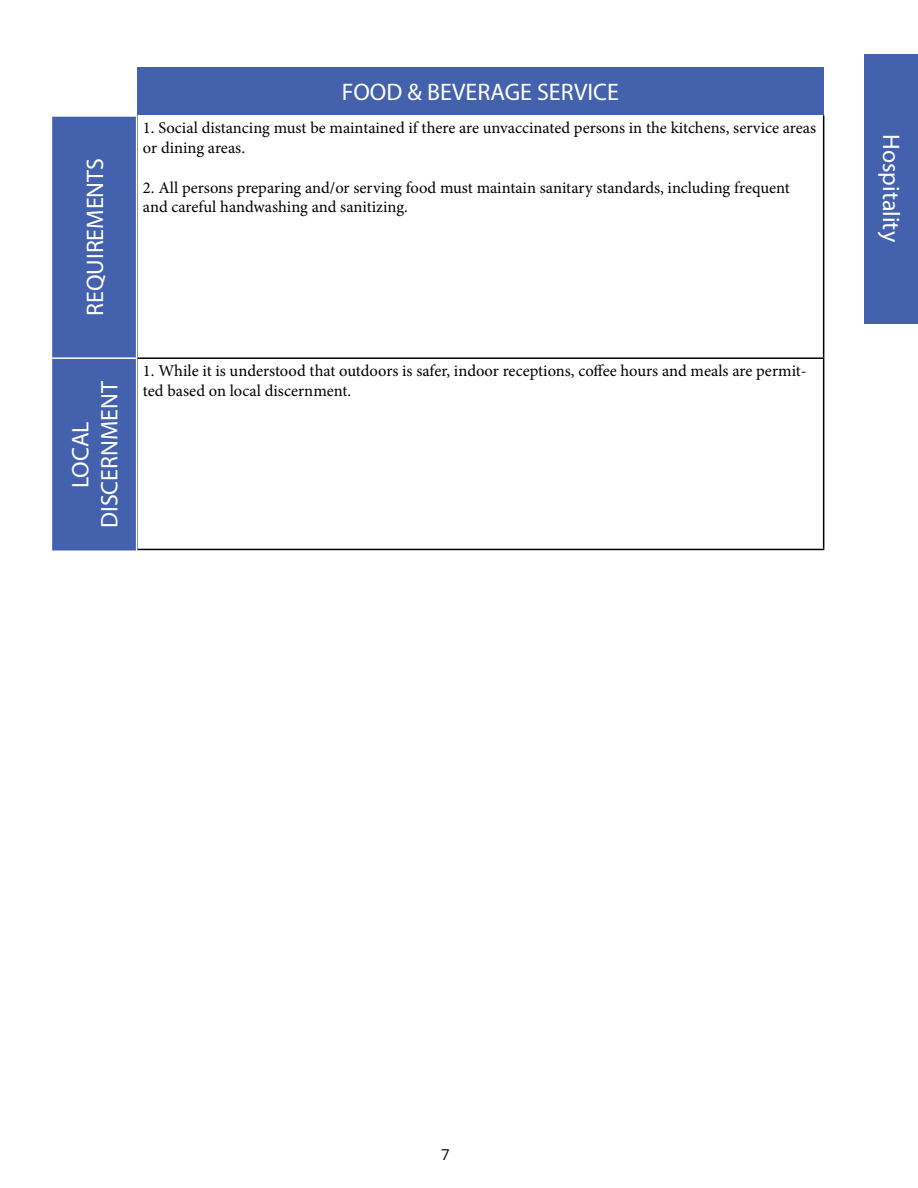
<style>
.page{position:relative;width:918px;height:1188px;background:#fff}
.page>*{position:absolute;margin:0;border:0;box-sizing:border-box;transform-origin:0 0}
.t1{font:24px/28.8px "Myriad Pro";color:#fff;text-align:center}
.t2{font:16.5px/19.8px "Minion Pro";color:#000}
.t3{font:15px "Open Sans";color:#000}
</style>
<div class="page">
<div style="left:137px;top:67px;width:687px;height:48px;background:#4361ad"></div>
<hr style="left:136px;top:115px;width:2px;height:242px;background:#000">
<hr style="left:823px;top:115px;width:1px;height:242px;background:#000">
<hr style="left:136px;top:357px;width:688px;height:2px;background:#000">
<hr style="left:136px;top:359px;width:2px;height:190px;background:#000">
<hr style="left:823px;top:359px;width:1px;height:190px;background:#000">
<hr style="left:136px;top:549px;width:688px;height:1px;background:#000">
<div style="left:52px;top:117px;width:84px;height:433px;background:#4361ad"></div>
<hr style="left:136px;top:358px;width:1px;height:194px;background:#fff">
<hr style="left:136px;top:115px;width:1px;height:243px;background:#fff">
<hr style="left:52px;top:357px;width:84px;height:2px;background:#fff">
<div style="left:864px;top:54px;width:54px;height:269px;background:#4361ad"></div>
<h1 class="t1" style="left:80px;top:316px;width:159px;rotate:-90deg">REQUIREMENTS</h1>
<h1 class="t1" style="left:66px;top:528px;width:148px;rotate:-90deg">LOCAL<br>DISCERNMENT</h1>
<h1 class="t1" style="left:342px;top:78px;width:279px">FOOD &amp; BEVERAGE SERVICE</h1>
<p class="t2" style="left:143px;top:118px;width:675px">1. Social distancing must be maintained if there are unvaccinated persons in the kitchens, service areas or dining areas.</p>
<p class="t2" style="left:143px;top:178px;width:648px">2. All persons preparing and/or serving food must maintain sanitary standards, including frequent and careful handwashing and sanitizing.</p>
<p class="t2" style="left:143px;top:361px;width:665px">1. While it is understood that outdoors is safer, indoor receptions, coffee hours and meals are permit&shy;ted based on local discernment.</p>
<h1 class="t1" style="left:906px;top:134px;width:109px;rotate:90deg">Hospitality</h1>
<p class="t3" style="left:441px;top:1144px;width:10px">7</p>
</div>
